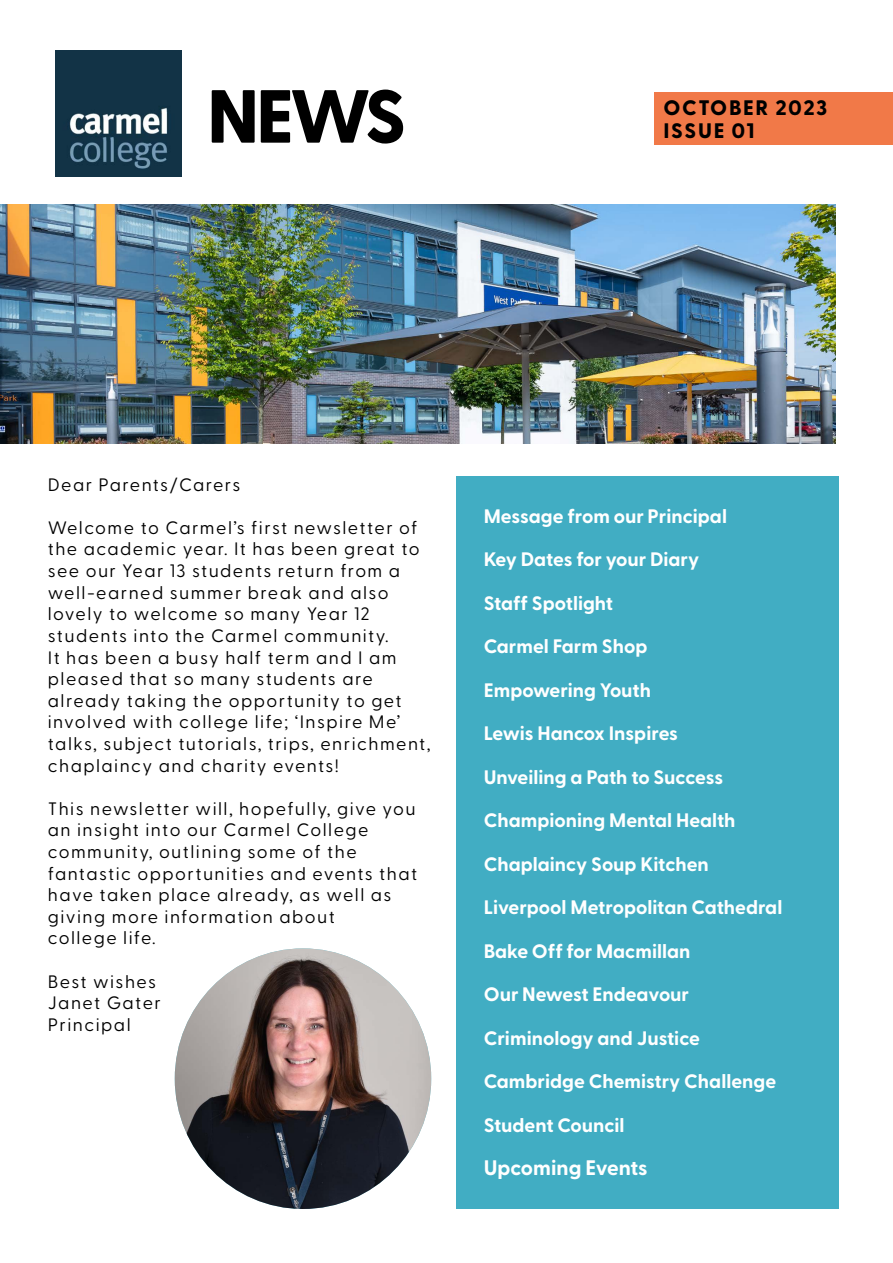
<style>
.page{position:relative;width:893px;height:1263px;background:#fff}
.page>*{position:absolute;margin:0;border:0;box-sizing:border-box;transform-origin:0 0}
.t1{font:800 75px "Greycliff CF";color:#000}
.t2{font:800 21px/22.5px "Greycliff CF";letter-spacing:.08em;color:#000}
.t3{font:700 21px "Greycliff CF";color:#fff}
.t4{font:700 19.5px "Greycliff CF";color:#fff}
.t5{font:18px/21.6px "Greycliff CF";letter-spacing:.08em;color:#000}
</style>
<div class="page">
<div style="left:456px;top:476px;width:383px;height:733px;background:#41adc3"></div>
<img style="left:0;top:204px;width:835px;height:240px">
<img style="left:55px;top:51px;width:126px;height:125px">
<div style="left:655px;top:92px;width:238px;height:53px;background:#f17948"></div>
<img style="left:175px;top:948px;width:256px;height:261px">
<h1 class="t1" style="left:207px;top:59px;width:201px">NEWS</h1>
<p class="t2" style="left:663px;top:96px;width:165px">OCTOBER 2023<br>ISSUE 01</p>
<p class="t5" style="left:48px;top:472px;width:194px">Dear Parents/Carers</p>
<p class="t5" style="left:48px;top:515px;width:384px">Welcome to Carmel’s first newsletter of the academic year. It has been great to see our Year 13 students return from a well-earned summer break and also lovely to welcome so many Year 12 students into the Carmel community.<br>It has been a busy half term and I am pleased that so many students are already taking the opportunity to get involved with college life; ‘Inspire Me’ talks, subject tutorials, trips, enrichment, chaplaincy and charity events!</p>
<p class="t5" style="left:48px;top:796px;width:371px">This newsletter will, hopefully, give you an insight into our Carmel College community, outlining some of the fantastic opportunities and events that have taken place already, as well as giving more information about<br>college life.</p>
<p class="t5" style="left:48px;top:969px;width:115px">Best wishes<br>Janet Gater<br>Principal</p>
<p class="t4" style="left:484px;top:501px;width:245px">Message from our Principal</p>
<p class="t4" style="left:484px;top:544px;width:217px">Key Dates for your Diary</p>
<p class="t4" style="left:484px;top:588px;width:131px">Staff Spotlight</p>
<p class="t4" style="left:484px;top:631px;width:165px">Carmel Farm Shop</p>
<p class="t4" style="left:484px;top:675px;width:169px">Empowering Youth</p>
<p class="t4" style="left:484px;top:718px;width:196px">Lewis Hancox Inspires</p>
<p class="t4" style="left:484px;top:762px;width:241px">Unveiling a Path to Success</p>
<p class="t4" style="left:484px;top:805px;width:253px">Championing Mental Health</p>
<p class="t4" style="left:484px;top:849px;width:227px">Chaplaincy Soup Kitchen</p>
<p class="t4" style="left:484px;top:892px;width:300px">Liverpool Metropolitan Cathedral</p>
<p class="t4" style="left:484px;top:936px;width:208px">Bake Off for Macmillan</p>
<p class="t4" style="left:484px;top:979px;width:207px">Our Newest Endeavour</p>
<p class="t4" style="left:484px;top:1023px;width:218px">Criminology and Justice</p>
<p class="t4" style="left:484px;top:1066px;width:294px">Cambridge Chemistry Challenge</p>
<p class="t4" style="left:484px;top:1110px;width:142px">Student Council</p>
<p class="t3" style="left:484px;top:1152px;width:165px">Upcoming Events</p>
</div>
